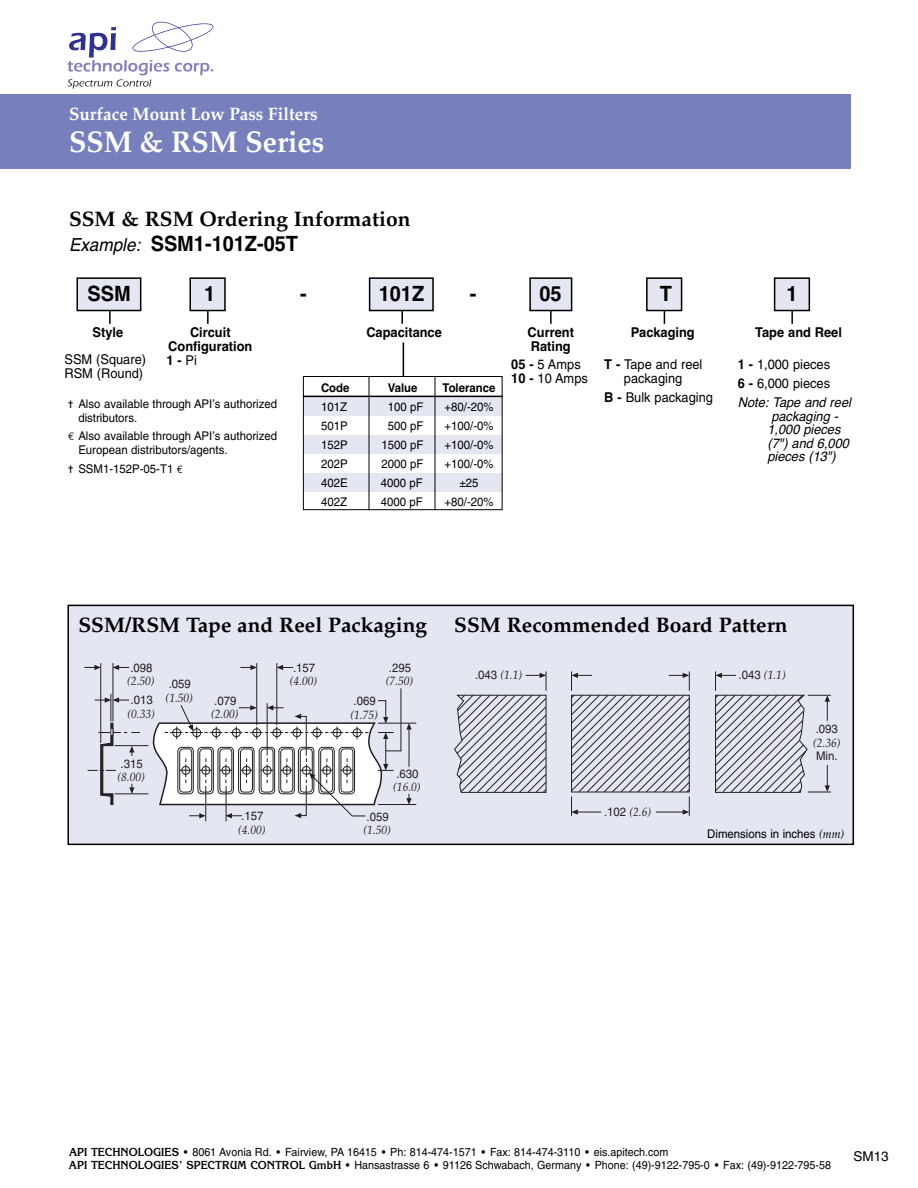
<style>
.page{position:relative;width:918px;height:1188px;background:#fff}
.page>*{position:absolute;margin:0;border:0;box-sizing:border-box;transform-origin:0 0}
.t1{font:700 30px "Palatino";color:#fff;scale:.95 1}
.t2{font:700 21px "Palatino";color:#000}
.t3{font:700 21px "Helvetica";color:#000;scale:.95 1}
.t4{font:700 18px "Palatino";color:#fff;scale:.95 1}
.t5{font:13.5px/13.5px "Helvetica";color:#000;scale:.95 1}
.t6{font:700 13.5px/14.4px "Helvetica";color:#000;scale:.95 1}
.t7{font:italic 13.5px/13.5px "Helvetica";color:#000;scale:.95 1}
.t8{font:13.5px "Helvetica";color:#000}
.t9{font:12px/18.9px "Helvetica";color:#000;text-align:center;scale:.95 1}
.t10{font:italic 12px "Palatino";color:#231f20;scale:.95 1}
.t11{font:12px "Helvetica";color:#231f20;scale:.95 1}
.t12{font:700 12px "Helvetica";color:#000;scale:.95 1}
.t13{font:11.4px/12.8px "Helvetica";color:#000;scale:.95 1}
.s1{font-weight:400;font-style:italic;font-size:18px}
.s2{font-weight:400}
.s3{font-weight:700}
.s4{font-style:italic}
.s5{font-family:"Euro Mono";font-size:10.95px}
.s6{font-family:"Helvetica";font-style:normal}
.s7{font-family:"Palatino";font-style:italic}
.s8{font-family:"Korinna";font-weight:700}
</style>
<div class="page">
<svg style="left:68px;top:22px;width:145px;height:67px"></svg>
<div style="left:775px;top:278px;width:34px;height:33px;background:#e4e6f1"></div>
<div style="left:774px;top:277px;width:36px;height:34px;border:2px solid #000"></div>
<svg style="left:791px;top:310px;width:2px;height:14px"></svg>
<div style="left:647px;top:278px;width:35px;height:33px;background:#e4e6f1"></div>
<div style="left:646px;top:277px;width:36px;height:34px;border:2px solid #000"></div>
<svg style="left:664px;top:310px;width:1px;height:14px"></svg>
<div style="left:530px;top:278px;width:42px;height:33px;background:#e4e6f1"></div>
<div style="left:529px;top:277px;width:43px;height:34px;border:2px solid #000"></div>
<svg style="left:550px;top:310px;width:2px;height:14px"></svg>
<div style="left:190px;top:278px;width:35px;height:33px;background:#e4e6f1"></div>
<div style="left:190px;top:277px;width:36px;height:34px;border:2px solid #000"></div>
<svg style="left:207px;top:310px;width:2px;height:14px"></svg>
<div style="left:370px;top:278px;width:63px;height:33px;background:#e4e6f1"></div>
<div style="left:369px;top:277px;width:65px;height:34px;border:2px solid #000"></div>
<svg style="left:401px;top:310px;width:2px;height:14px"></svg>
<div style="left:77px;top:278px;width:64px;height:33px;background:#e4e6f1"></div>
<div style="left:76px;top:277px;width:65px;height:34px;border:2px solid #000"></div>
<svg style="left:109px;top:310px;width:2px;height:14px"></svg>
<div style="left:0;top:94px;width:850px;height:75px;background:#7780bc"></div>
<div style="left:68px;top:605px;width:785px;height:239px;background:#e4e6f1"></div>
<hr style="left:205px;top:786px;width:1px;height:35px;background:#231f20">
<hr style="left:226px;top:786px;width:1px;height:35px;background:#231f20">
<hr style="left:378px;top:804px;width:38px;height:1px;background:#231f20">
<hr style="left:378px;top:723px;width:38px;height:1px;background:#231f20">
<hr style="left:256px;top:663px;width:1px;height:62px;background:#231f20">
<hr style="left:276px;top:663px;width:1px;height:62px;background:#231f20">
<svg style="left:277px;top:665px;width:16px;height:5px"></svg>
<svg style="left:240px;top:665px;width:17px;height:5px"></svg>
<hr style="left:115px;top:745px;width:33px;height:1px;background:#231f20">
<hr style="left:115px;top:793px;width:33px;height:1px;background:#231f20">
<hr style="left:100px;top:663px;width:1px;height:80px;background:#231f20">
<hr style="left:113px;top:663px;width:1px;height:58px;background:#231f20">
<svg style="left:84px;top:665px;width:17px;height:5px"></svg>
<svg style="left:113px;top:665px;width:16px;height:5px"></svg>
<svg style="left:88px;top:694px;width:52px;height:111px"></svg>
<svg style="left:153px;top:688px;width:259px;height:130px"></svg>
<div style="left:68px;top:605px;width:786px;height:240px;border:2px solid #000"></div>
<hr style="left:403px;top:342px;width:1px;height:34px;background:#000">
<div style="left:303px;top:396px;width:199px;height:20px;background:#e4e6f1"></div>
<div style="left:303px;top:435px;width:199px;height:19px;background:#e4e6f1"></div>
<div style="left:303px;top:473px;width:199px;height:19px;background:#e4e6f1"></div>
<div style="left:303px;top:376px;width:199px;height:134px;border:1px solid #000"></div>
<hr style="left:303px;top:396px;width:199px;height:1px;background:#000">
<hr style="left:369px;top:376px;width:1px;height:134px;background:#000">
<hr style="left:435px;top:376px;width:1px;height:134px;background:#000">
<svg style="left:571px;top:671px;width:119px;height:145px"></svg>
<svg style="left:454px;top:671px;width:93px;height:122px"></svg>
<svg style="left:715px;top:671px;width:116px;height:122px"></svg>
<h3 class="t4" style="left:69px;top:107px;width:263px">Surface Mount Low Pass Filters</h3>
<h1 class="t1" style="left:69px;top:130px;width:270px">SSM &amp; RSM Series</h1>
<h2 class="t2" style="left:69px;top:211px;width:343px">SSM &amp; RSM Ordering Information</h2>
<h2 class="t3" style="left:69px;top:232px;width:243px"><span class="s1">Example:</span> SSM1-101Z-05T</h2>
<h2 class="t3" style="left:87px;top:282px;width:47px">SSM</h2>
<h2 class="t3" style="left:204px;top:282px;width:13px">1</h2>
<h2 class="t3" style="left:300px;top:282px;width:8px">-</h2>
<h2 class="t3" style="left:379px;top:282px;width:49px">101Z</h2>
<h2 class="t3" style="left:470px;top:282px;width:8px">-</h2>
<h2 class="t3" style="left:539px;top:282px;width:25px">05</h2>
<h2 class="t3" style="left:660px;top:282px;width:14px">T</h2>
<h2 class="t3" style="left:786px;top:282px;width:13px">1</h2>
<p class="t6" style="left:93px;top:325px;width:34px">Style</p>
<p class="t5" style="left:64px;top:354px;width:87px">SSM (Square)<br>RSM (Round)</p>
<p class="t6" style="left:190px;top:325px;width:44px">Circuit</p>
<p class="t6" style="left:366px;top:325px;width:81px">Capacitance</p>
<p class="t6" style="left:166px;top:339px;width:92px">Configuration<br>1-<span class="s2">Pi</span></p>
<p class="t6" style="left:528px;top:326px;width:50px;line-height:13.5px">Current<br>Rating</p>
<p class="t5" style="left:511px;top:359px;width:82px"><span class="s3">05 -</span> 5 Amps<br><span class="s3">10 -</span> 10 Amps</p>
<p class="t6" style="left:631px;top:325px;width:69px">Packaging</p>
<p class="t5" style="left:604px;top:359px;width:105px;text-align:center"><span class="s3">T -</span> Tape and reel packaging</p>
<p class="t5" style="left:604px;top:392px;width:116px"><span class="s3">B -</span> Bulk packaging</p>
<p class="t6" style="left:755px;top:325px;width:93px">Tape and Reel</p>
<p class="t5" style="left:738px;top:357px;width:121px;line-height:18.9px"><span class="s3">1 -</span> 1,000 pieces<br><span class="s3">6 -</span> 6,000 pieces<br><span class="s4">Note: Tape and reel</span></p>
<p class="t7" style="left:767px;top:409px;width:87px">packaging -<br>1,000 pieces (7") and 6,000 pieces (13")</p>
<p class="t12" style="left:321px;top:381px;width:31px">Code</p>
<p class="t9" style="left:321px;top:399px;width:30px;text-align:justify">101Z 501P 152P 202P 402E 402Z</p>
<p class="t12" style="left:388px;top:381px;width:33px">Value</p>
<p class="t9" style="left:381px;top:399px;width:47px">100 pF<br>500 pF<br>1500 pF<br>2000 pF<br>4000 pF<br>4000 pF</p>
<p class="t12" style="left:443px;top:381px;width:57px">Tolerance</p>
<p class="t9" style="left:445px;top:399px;width:53px">+80/-20% +100/-0% +100/-0% +100/-0% ±25 +80/-20%</p>
<p class="t9" style="left:78px;top:398px;width:211px;line-height:13.5px;text-align:left;text-indent:-10px">✝ Also available through API’s authorized distributors.</p>
<p class="t9" style="left:78px;top:431px;width:211px;line-height:13.5px;text-align:left;text-indent:-10px"><span class="s5">€</span> Also available through API’s authorized<br>European distributors/agents.</p>
<p class="t9" style="left:68px;top:460px;width:122px">✝ SSM1-152P-05-T1 <span class="s5">€</span></p>
<h2 class="t2" style="left:78px;top:616px;width:350px">SSM/RSM Tape and Reel Packaging</h2>
<p class="t11" style="left:130px;top:663px;width:25px">.098</p>
<p class="t10" style="left:127px;top:676px;width:30px">(2.50)</p>
<p class="t11" style="left:131px;top:695px;width:25px">.013</p>
<p class="t10" style="left:127px;top:709px;width:30px">(0.33)</p>
<p class="t11" style="left:169px;top:680px;width:25px">.059</p>
<p class="t10" style="left:166px;top:693px;width:30px">(1.50)</p>
<p class="t11" style="left:121px;top:759px;width:25px">.315</p>
<p class="t10" style="left:117px;top:772px;width:30px">(8.00)</p>
<p class="t11" style="left:214px;top:696px;width:25px">.079</p>
<p class="t10" style="left:211px;top:710px;width:30px">(2.00)</p>
<p class="t11" style="left:241px;top:812px;width:25px">.157</p>
<p class="t10" style="left:238px;top:825px;width:30px">(4.00)</p>
<p class="t11" style="left:293px;top:663px;width:25px">.157</p>
<p class="t10" style="left:290px;top:676px;width:30px">(4.00)</p>
<p class="t11" style="left:354px;top:696px;width:25px">.069</p>
<p class="t10" style="left:350px;top:710px;width:30px">(1.75)</p>
<p class="t11" style="left:389px;top:663px;width:25px">.295</p>
<p class="t10" style="left:386px;top:676px;width:30px">(7.50)</p>
<p class="t11" style="left:396px;top:769px;width:25px">.630</p>
<p class="t10" style="left:393px;top:783px;width:30px">(16.0)</p>
<p class="t11" style="left:367px;top:812px;width:25px">.059</p>
<p class="t10" style="left:363px;top:825px;width:30px">(1.50)</p>
<h2 class="t2" style="left:454px;top:616px;width:335px">SSM Recommended Board Pattern</h2>
<p class="t10" style="left:475px;top:671px;width:51px"><span class="s6">.043</span> (1.1)</p>
<p class="t10" style="left:739px;top:671px;width:51px"><span class="s6">.043</span> (1.1)</p>
<p class="t10" style="left:604px;top:807px;width:51px"><span class="s6">.102</span> (2.6)</p>
<p class="t11" style="left:816px;top:725px;width:25px">.093</p>
<p class="t10" style="left:813px;top:738px;width:30px">(2.36)</p>
<p class="t11" style="left:816px;top:752px;width:24px">Min.</p>
<p class="t9" style="left:707px;top:825px;width:146px">Dimensions in inches <span class="s7">(mm)</span></p>
<p class="t13" style="left:69px;top:1147px;width:804px"><span class="s8">API TECHNOLOGIES</span> • 8061 Avonia Rd. • Fairview, PA 16415 • Ph: 814-474-1571 • Fax: 814-474-3110 • eis.apitech.com<br><span class="s8">API TECHNOLOGIES’ SPECTRUM CONTROL GmbH</span> • Hansastrasse 6 • 91126 Schwabach, Germany • Phone: (49)-9122-795-0 • Fax: (49)-9122-795-58</p>
<p class="t8" style="left:853px;top:1151px;width:37px">SM13</p>
</div>
